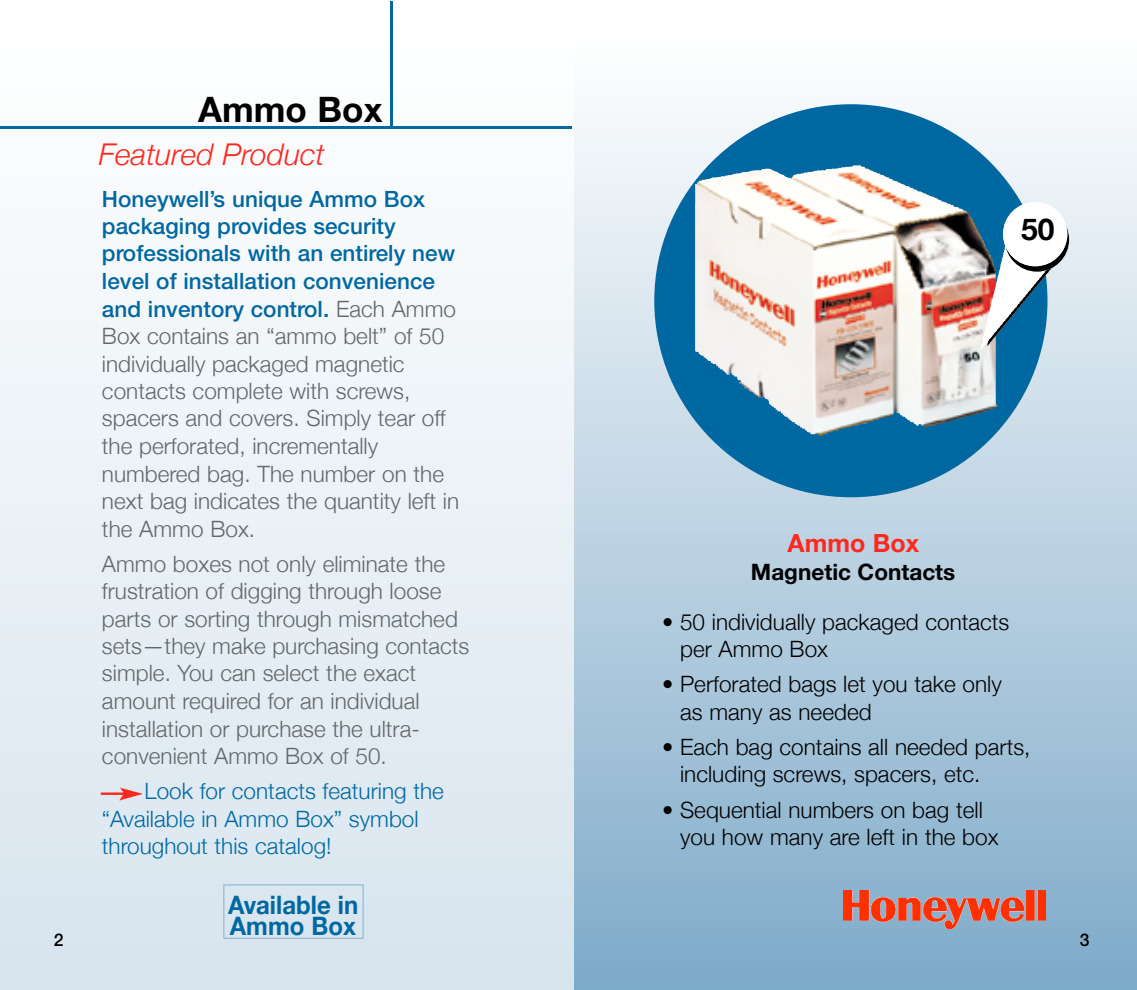
<style>
.page{position:relative;width:1137px;height:990px;background:#fff}
.page>*{position:absolute;margin:0;border:0;box-sizing:border-box;transform-origin:0 0}
.t1{font:700 35px "Helvetica Neue";color:#000}
.t2{font:italic 300 30px "Helvetica Neue";color:#ff281e}
.t3{font:700 30px "Helvetica Neue";color:#000}
.t4{font:700 25.25px/21.5px "Helvetica Neue";color:#0068a1;scale:.94 1}
.t5{font:700 25px "Helvetica Neue";color:#ff281e}
.t6{font:300 22.5px/27.5px "Helvetica Neue";color:#61686a}
.t7{font:300 22.5px/27.5px "Helvetica Neue";color:#000}
.t8{font:300 22.5px/27.5px "Helvetica Neue";color:#0068a1}
.t9{font:700 22.5px "Helvetica Neue";color:#000}
.t10{font:500 17.5px "Helvetica Neue";color:#000}
.s1{font-weight:500;color:#0068a1}
</style>
<div class="page">
<img style="left:574px;top:117px;width:562px;height:873px">
<img style="left:0;top:10px;width:574px;height:980px">
<hr style="left:0;top:126px;width:572px;height:2px;background:#0068a1">
<hr style="left:391px;top:1px;width:2px;height:126px;background:#0068a1">
<svg style="left:654px;top:104px;width:393px;height:393px"></svg>
<img style="left:859px;top:165px;width:138px;height:258px">
<svg style="left:223px;top:884px;width:141px;height:55px;background:#d5e3ed"></svg>
<svg style="left:980px;top:202px;width:89px;height:148px"></svg>
<img style="left:844px;top:890px;width:201px;height:33px">
<img style="left:844px;top:923px;width:201px;height:5px">
<svg style="left:101px;top:788px;width:41px;height:12px"></svg>
<h1 class="t1" style="left:198px;top:87px;width:186px">Ammo Box</h1>
<h2 class="t2" style="left:99px;top:136px;width:227px">Featured Product</h2>
<p class="t6" style="left:102px;top:185px;width:359px"><span class="s1">Honeywell’s unique Ammo Box packaging provides security professionals with an entirely new level of installation convenience and inventory control.</span> Each Ammo<br>Box contains an “ammo belt” of 50 individually packaged magnetic contacts complete with screws, spacers and covers. Simply tear off the perforated, incrementally numbered bag. The number on the next bag indicates the quantity left in the Ammo Box.</p>
<p class="t6" style="left:102px;top:549px;width:369px">Ammo boxes not only eliminate the frustration of digging through loose parts or sorting through mismatched sets—they make purchasing contacts simple. You can select the exact amount required for an individual installation or purchase the ultra&shy;convenient Ammo Box of 50.</p>
<p class="t8" style="left:102px;top:777px;width:343px;text-indent:43px">Look for contacts featuring the “Available in Ammo Box” symbol throughout this catalog!</p>
<p class="t4" style="left:228px;top:893px;width:140px">Available in<br>Ammo Box</p>
<h2 class="t3" style="left:1021px;top:211px;width:35px">50</h2>
<p class="t5" style="left:787px;top:528px;width:133px">Ammo Box</p>
<p class="t9" style="left:751px;top:558px;width:206px">Magnetic Contacts</p>
<p class="t7" style="left:680px;top:608px;width:331px;text-indent:-18px">• 50 individually packaged contacts per Ammo Box</p>
<p class="t7" style="left:680px;top:670px;width:323px;text-indent:-18px">• Perforated bags let you take only as many as needed</p>
<p class="t7" style="left:680px;top:733px;width:352px;text-indent:-18px">• Each bag contains all needed parts, including screws, spacers, etc.</p>
<p class="t7" style="left:680px;top:795px;width:320px;text-indent:-18px">• Sequential numbers on bag tell you how many are left in the box</p>
<p class="t10" style="left:54px;top:933px;width:11px">2</p>
<p class="t10" style="left:1079px;top:933px;width:11px">3</p>
</div>
